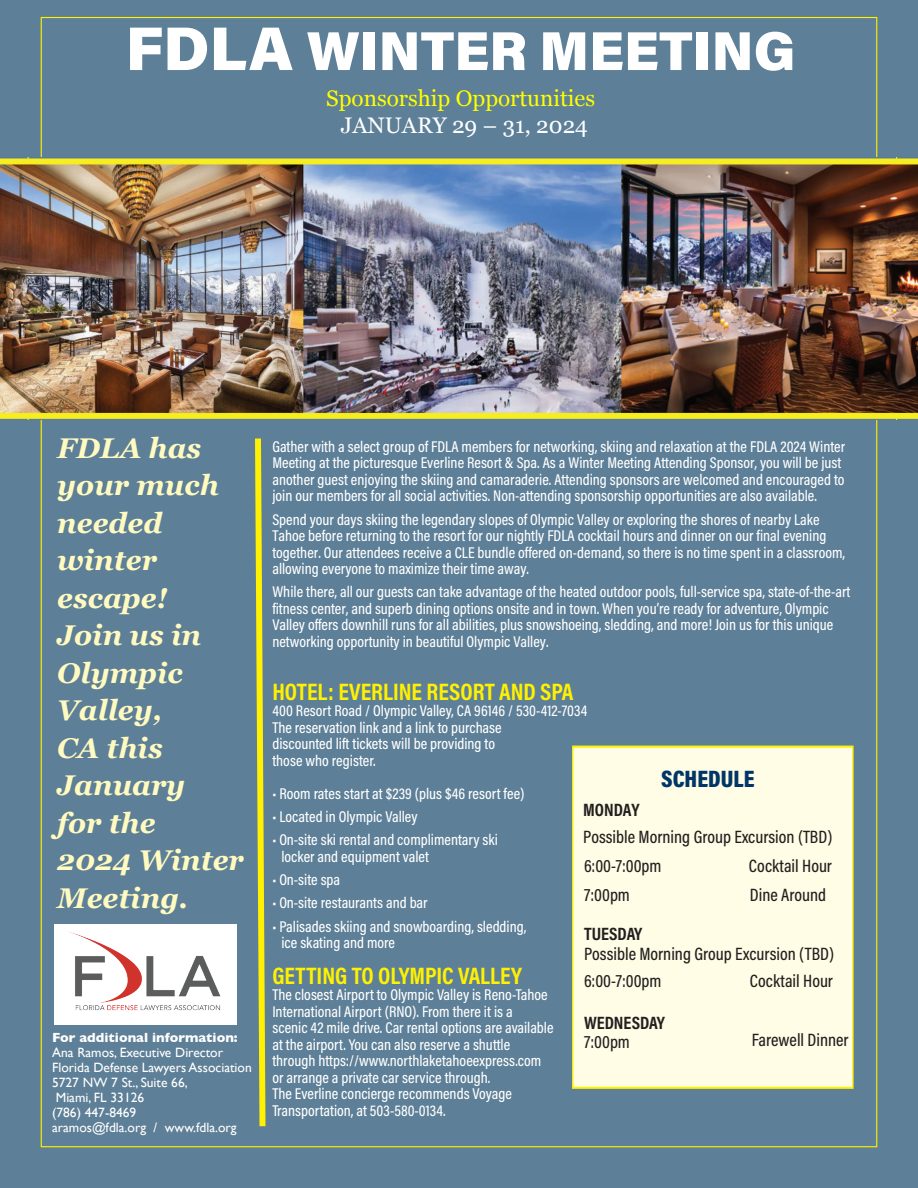
<style>
.page{position:relative;width:918px;height:1188px;background:#5d7f97}
.page>*{position:absolute;margin:0;border:0;box-sizing:border-box;transform-origin:0 0}
.t1{font:900 54.75px "Acumin Pro";color:#fff}
.t2{font:italic 700 28.5px/37.5px "Georgia";color:#fffac0}
.t3{font:700 24px "Acumin Pro Cond";color:#fff101}
.t4{font:900 24px "Acumin Pro Cond";color:#003667}
.t5{font:22.5px "Georgia";color:#ff0}
.t6{font:22.5px "Georgia";color:#fff}
.t7{font:500 18px/29.2px "Acumin Pro Cond";color:#231f20}
.t8{font:700 18px "Acumin Pro Cond";color:#231f20}
.t9{font:500 15.75px/16.5px "Acumin Pro Cond";color:#fff}
.t10{font:13.5px/15px "Gill Sans";color:#fff}
.t11{font:700 13.5px "Gill Sans";color:#fff}
.s1{font-size:61.5px}
</style>
<div class="page">
<svg style="left:252px;top:432px;width:17px;height:700px;background:#95a662"></svg>
<div style="left:572px;top:746px;width:282px;height:343px;background:#fffde5;border:2px solid #fff101"></div>
<img style="left:0;top:157px;width:918px;height:263px">
<img style="left:54px;top:924px;width:183px;height:100px">
<h1 class="t1" style="left:126px;top:12px;width:671px"><span class="s1">FDLA</span> WINTER MEETING</h1>
<h3 class="t5" style="left:326px;top:81px;width:270px">Sponsorship Opportunities</h3>
<h3 class="t6" style="left:341px;top:108px;width:249px">JANUARY 29 – 31, 2024</h3>
<h2 class="t2" style="left:57px;top:428px;width:188px">FDLA has your much needed winter escape!<br>Join us in<br>Olympic<br>Valley,<br>CA this<br>January<br>for the<br>2024 Winter<br>Meeting.</h2>
<p class="t11" style="left:52px;top:1027px;width:187px">For additional information:</p>
<p class="t10" style="left:52px;top:1045px;width:201px">Ana Ramos, Executive Director<br>Florida Defense Lawyers Association<br>5727 NW 7 St., Suite 66,<br>Miami, FL 33126<br>(786) 447-8469<br>aramos@fdla.org / www.fdla.org</p>
<p class="t9" style="left:272px;top:438px;width:574px">Gather with a select group of FDLA members for networking, skiing and relaxation at the FDLA 2024 Winter Meeting at the picturesque Everline Resort &amp; Spa. As a Winter Meeting Attending Sponsor, you will be just another guest enjoying the skiing and camaraderie. Attending sponsors are welcomed and encouraged to join our members for all social activities. Non-attending sponsorship opportunities are also available.</p>
<p class="t9" style="left:272px;top:511px;width:574px">Spend your days skiing the legendary slopes of Olympic Valley or exploring the shores of nearby Lake Tahoe before returning to the resort for our nightly FDLA cocktail hours and dinner on our final evening together. Our attendees receive a CLE bundle offered on-demand, so there is no time spent in a classroom, allowing everyone to maximize their time away.</p>
<p class="t9" style="left:272px;top:583px;width:579px">While there, all our guests can take advantage of the heated outdoor pools, full-service spa, state-of-the-art fitness center, and superb dining options onsite and in town. When you’re ready for adventure, Olympic Valley offers downhill runs for all abilities, plus snowshoeing, sledding, and more! Join us for this unique networking opportunity in beautiful Olympic Valley.</p>
<h3 class="t3" style="left:272px;top:676px;width:303px">HOTEL: EVERLINE RESORT AND SPA</h3>
<p class="t9" style="left:272px;top:702px;width:316px">400 Resort Road / Olympic Valley, CA 96146 / 530-412-7034<br>The reservation link and a link to purchase<br>discounted lift tickets will be providing to<br>those who register.</p>
<p class="t9" style="left:272px;top:785px;width:254px">• Room rates start at $239 (plus $46 resort fee)</p>
<p class="t9" style="left:272px;top:808px;width:147px">• Located in Olympic Valley</p>
<p class="t9" style="left:281px;top:831px;width:218px;text-indent:-9px">• On-site ski rental and complimentary ski locker and equipment valet</p>
<p class="t9" style="left:272px;top:871px;width:69px">• On-site spa</p>
<p class="t9" style="left:272px;top:894px;width:157px">• On-site restaurants and bar</p>
<p class="t9" style="left:281px;top:917px;width:246px;text-indent:-9px">• Palisades skiing and snowboarding, sledding, ice skating and more</p>
<h3 class="t3" style="left:272px;top:959px;width:251px">GETTING TO OLYMPIC VALLEY</h3>
<p class="t9" style="left:272px;top:986px;width:283px">The closest Airport to Olympic Valley is Reno-Tahoe International Airport (RNO). From there it is a<br>scenic 42 mile drive. Car rental options are available at the airport. You can also reserve a shuttle through https://www.northlaketahoeexpress.com or arrange a private car service through.<br>The Everline concierge recommends Voyage Transportation, at 503-580-0134.</p>
<h3 class="t4" style="left:661px;top:763px;width:95px">SCHEDULE</h3>
<p class="t8" style="left:583px;top:798px;width:58px">MONDAY</p>
<p class="t7" style="left:583px;top:822px;width:251px">Possible Morning Group Excursion (TBD)<br>6:00-7:00pm</p>
<p class="t7" style="left:749px;top:851px;width:85px">Cocktail Hour</p>
<p class="t7" style="left:584px;top:880px;width:47px">7:00pm</p>
<p class="t7" style="left:750px;top:880px;width:78px">Dine Around</p>
<p class="t8" style="left:584px;top:922px;width:60px">TUESDAY</p>
<p class="t7" style="left:584px;top:940px;width:251px;line-height:27px">Possible Morning Group Excursion (TBD)<br>6:00-7:00pm</p>
<p class="t7" style="left:750px;top:965px;width:85px">Cocktail Hour</p>
<p class="t8" style="left:584px;top:1010px;width:82px">WEDNESDAY</p>
<p class="t7" style="left:584px;top:1027px;width:47px">7:00pm</p>
<p class="t7" style="left:752px;top:1025px;width:99px">Farewell Dinner</p>
</div>
